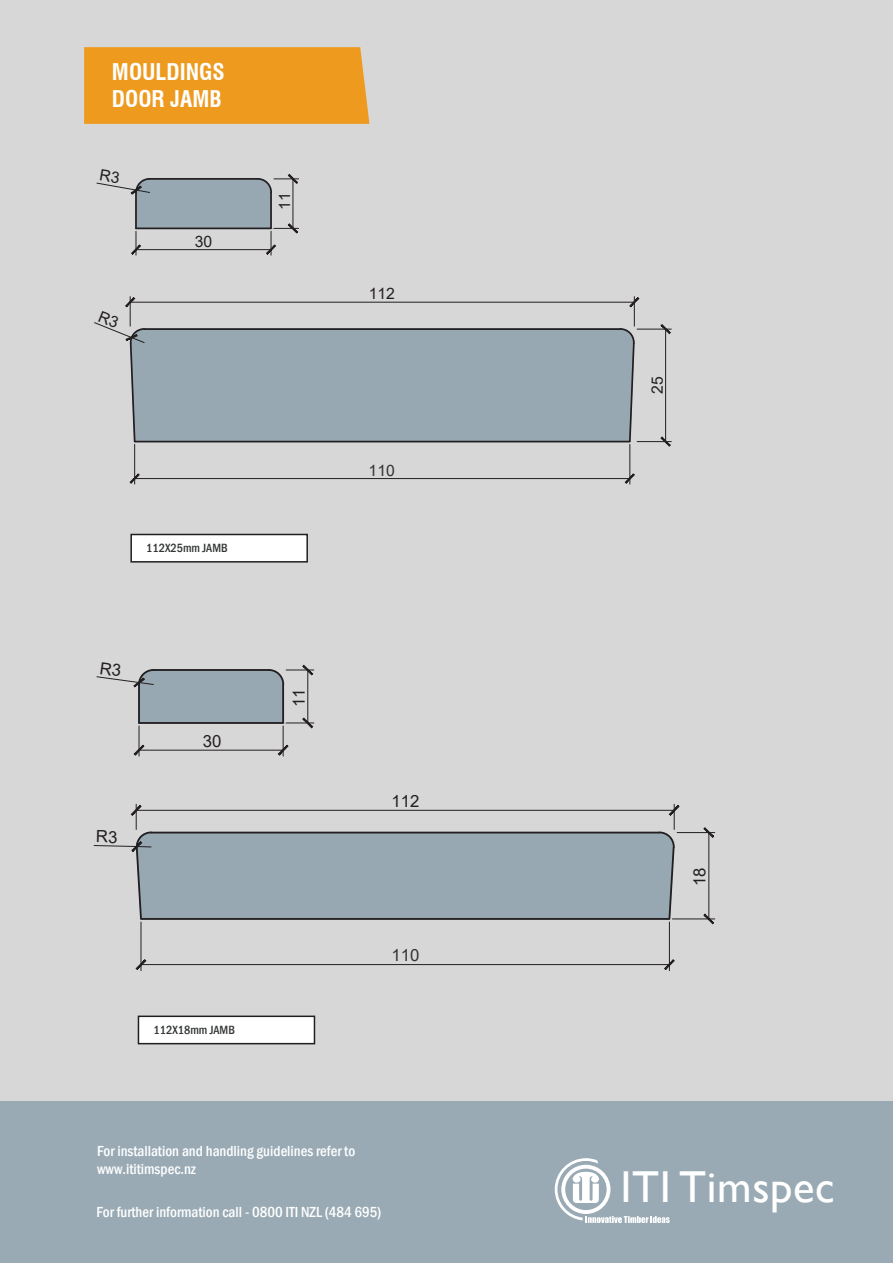
<style>
.page{position:relative;width:893px;height:1263px;background:#fff}
.page>*{position:absolute;margin:0;border:0;box-sizing:border-box;transform-origin:0 0}
.t1{font:44.7px "Gill Sans";letter-spacing:.015em;color:#fff}
.t2{font:700 condensed 22.5px/27px "Swiss 721 BT";color:#fff}
.t3{font:16.8px "Arial";color:#231f20}
.t4{font:16.8px "Arial";color:#313433}
.t5{font:15.75px "Arial";color:#231f20}
.t6{font:15.75px "Arial";color:#313433}
.t7{font:500 condensed 15px/18px "Franklin Gothic";color:#fff}
.t8{font:500 condensed 12.3px "Franklin Gothic";color:#313433}
</style>
<div class="page">
<div style="left:0;top:1px;width:893px;height:1262px;background:#d7d7d8"></div>
<hr style="left:141px;top:922px;width:1px;height:49px;background:#231f20">
<hr style="left:669px;top:922px;width:1px;height:49px;background:#231f20">
<hr style="left:141px;top:964px;width:528px;height:1px;background:#231f20">
<svg style="left:135px;top:959px;width:12px;height:11px"></svg>
<svg style="left:664px;top:959px;width:11px;height:11px"></svg>
<hr style="left:677px;top:832px;width:38px;height:1px;background:#231f20">
<hr style="left:672px;top:919px;width:43px;height:1px;background:#231f20">
<hr style="left:709px;top:832px;width:1px;height:87px;background:#231f20">
<svg style="left:703px;top:827px;width:11px;height:11px"></svg>
<svg style="left:703px;top:913px;width:11px;height:11px"></svg>
<hr style="left:139px;top:726px;width:1px;height:30px;background:#231f20">
<hr style="left:283px;top:726px;width:1px;height:30px;background:#231f20">
<hr style="left:139px;top:750px;width:144px;height:1px;background:#231f20">
<svg style="left:133px;top:745px;width:12px;height:11px"></svg>
<svg style="left:278px;top:745px;width:11px;height:11px"></svg>
<div style="left:0;top:1101px;width:893px;height:162px;background:#99aab5"></div>
<div style="left:129px;top:345px;width:506px;height:98px;background:#97a8b2"></div>
<hr style="left:134px;top:444px;width:1px;height:40px;background:#231f20">
<hr style="left:630px;top:444px;width:1px;height:40px;background:#231f20">
<hr style="left:135px;top:478px;width:495px;height:1px;background:#231f20">
<svg style="left:129px;top:473px;width:11px;height:11px"></svg>
<svg style="left:625px;top:473px;width:10px;height:11px"></svg>
<hr style="left:637px;top:329px;width:34px;height:1px;background:#231f20">
<hr style="left:637px;top:441px;width:34px;height:1px;background:#231f20">
<hr style="left:665px;top:329px;width:1px;height:113px;background:#231f20">
<svg style="left:660px;top:324px;width:11px;height:10px"></svg>
<svg style="left:660px;top:436px;width:11px;height:11px"></svg>
<div style="left:84px;top:47px;width:285px;height:77px;background:#ee9a1f"></div>
<div style="left:130px;top:534px;width:178px;height:29px;background:#fff;border:2px solid #231f20"></div>
<div style="left:138px;top:1015px;width:177px;height:29px;background:#fff;border:2px solid #231f20"></div>
<svg style="left:555px;top:1158px;width:115px;height:65px"></svg>
<svg style="left:94px;top:804px;width:586px;height:116px"></svg>
<svg style="left:97px;top:664px;width:217px;height:64px"></svg>
<svg style="left:94px;top:297px;width:546px;height:48px"></svg>
<svg style="left:97px;top:173px;width:202px;height:82px"></svg>
<h2 class="t2" style="left:112px;top:58px;width:114px">MOULDINGS<br>DOOR JAMB</h2>
<p class="t5" style="left:195px;top:230px;width:19px">30</p>
<p class="t5" style="left:274px;top:209px;width:19px;rotate:-90deg">11</p>
<p class="t5" style="left:369px;top:283px;width:28px">112</p>
<p class="t8" style="left:146px;top:540px;width:83px">112X25mm JAMB</p>
<p class="t3" style="left:203px;top:729px;width:20px">30</p>
<p class="t3" style="left:287px;top:707px;width:20px;rotate:-90deg">11</p>
<p class="t8" style="left:154px;top:1022px;width:83px">112X18mm JAMB</p>
<p class="t6" style="left:369px;top:459px;width:28px">110</p>
<p class="t3" style="left:392px;top:790px;width:29px">112</p>
<p class="t4" style="left:391px;top:944px;width:29px">110</p>
<p class="t7" style="left:97px;top:1142px;width:260px">For installation and handling guidelines refer to www.ititimspec.nz</p>
<p class="t7" style="left:97px;top:1203px;width:286px">For further information call - 0800 ITI NZL (484 695)</p>
<p class="t5" style="left:646px;top:394px;width:19px;rotate:-90deg">25</p>
<p class="t3" style="left:688px;top:886px;width:20px;rotate:-90deg">18</p>
<h1 class="t1" style="left:620px;top:1161px;width:216px">ITI Timspec</h1>
</div>
